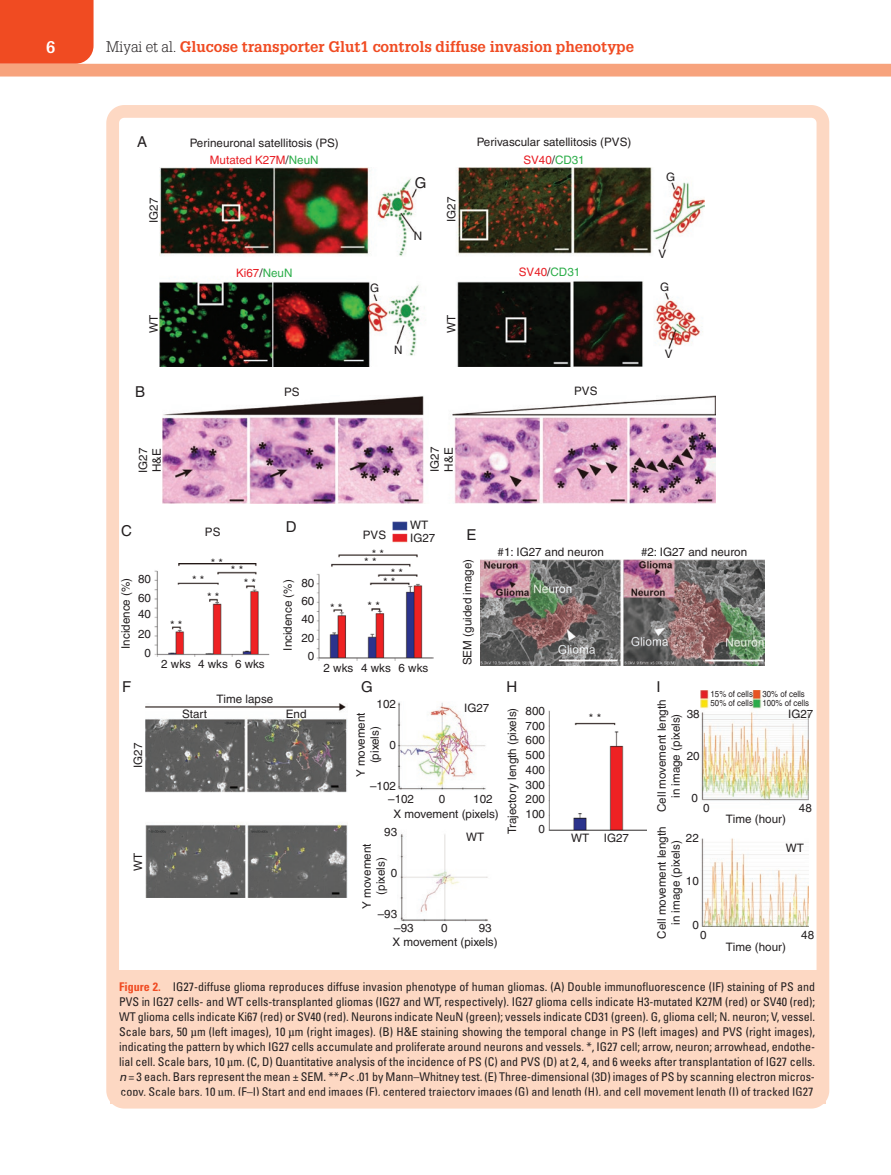
<style>
.page{position:relative;width:891px;height:1175px;background:#fff}
.page>*{position:absolute;margin:0;border:0;box-sizing:border-box;transform-origin:0 0}
.t1{font:700 16.5px "Glypha LT Std";color:#fff}
.t2{font:700 15px "Glypha LT Std";color:#f04b22}
.t3{font:15px "Helvetica";color:#231f20}
.t4{font:condensed 12px/15px "Univers LT Std";color:#231f20;text-align:justify}
.t5{font:11.7px/14.7px "Helvetica";color:#231f20}
.t6{font:11.7px "Helvetica";color:#e81d24}
.t7{font:8.7px/9.8px "Helvetica";color:#231f20;scale:.9 1}
.s1{font-weight:300;color:#231f20}
.s2{color:#231f20}
.s3{color:#2cae4a}
.s4{font-weight:700;color:#f04b22}
.s5{font-family:"Gandhari Unicode";font-stretch:normal}
.s6{font-style:italic;font-stretch:normal}
</style>
<div class="page">
<div style="left:0;top:0;width:94px;height:64px;background:#f04b22"></div>
<div style="left:0;top:64px;width:891px;height:12px;background:#f7a37d"></div>
<div style="left:110px;top:969px;width:716px;height:134px;background:#fdd8c3"></div>
<img style="left:145px;top:703px;width:202px;height:194px">
<img style="left:397px;top:702px;width:91px;height:219px">
<img style="left:701px;top:690px;width:107px;height:236px">
<img style="left:480px;top:559px;width:285px;height:106px">
<img style="left:549px;top:710px;width:98px;height:120px">
<img style="left:317px;top:522px;width:116px;height:138px">
<img style="left:155px;top:563px;width:115px;height:93px">
<img style="left:162px;top:395px;width:553px;height:108px">
<img style="left:160px;top:167px;width:544px;height:200px">
<div style="left:106px;top:105px;width:723px;height:1003px;border:13px solid #fdd8c3;border-radius:12px"></div>
<h1 class="t1" style="left:46px;top:37px;width:11px">6</h1>
<p class="t2" style="left:106px;top:37px;width:529px"><span class="s1">Miyai et al.</span> Glucose transporter Glut1 controls diffuse invasion phenotype</p>
<p class="t3" style="left:137px;top:133px;width:12px">A</p>
<p class="t5" style="left:190px;top:135px;width:151px">Perineuronal satellitosis (PS)</p>
<p class="t5" style="left:477px;top:134px;width:156px">Perivascular satellitosis (PVS)</p>
<p class="t6" style="left:210px;top:153px;width:110px">Mutated K27M<span class="s2">/</span><span class="s3">NeuN</span></p>
<p class="t6" style="left:523px;top:153px;width:63px">SV40<span class="s2">/</span><span class="s3">CD31</span></p>
<p class="t3" style="left:415px;top:174px;width:13px">G</p>
<p class="t5" style="left:666px;top:169px;width:11px">G</p>
<p class="t5" style="left:146px;top:223px;width:27px;rotate:-90deg">IG27</p>
<p class="t5" style="left:444px;top:222px;width:27px;rotate:-90deg">IG27</p>
<p class="t5" style="left:414px;top:228px;width:10px">N</p>
<p class="t6" style="left:236px;top:266px;width:58px">Ki67<span class="s2">/</span><span class="s3">NeuN</span></p>
<p class="t6" style="left:519px;top:265px;width:63px">SV40<span class="s2">/</span><span class="s3">CD31</span></p>
<p class="t5" style="left:370px;top:280px;width:11px">G</p>
<p class="t5" style="left:146px;top:333px;width:20px;rotate:-90deg">WT</p>
<p class="t5" style="left:444px;top:333px;width:20px;rotate:-90deg">WT</p>
<p class="t5" style="left:394px;top:342px;width:10px">N</p>
<p class="t3" style="left:135px;top:382px;width:12px">B</p>
<p class="t5" style="left:284px;top:384px;width:17px">PS</p>
<p class="t5" style="left:574px;top:384px;width:25px">PVS</p>
<p class="t5" style="left:658px;top:246px;width:9px">V</p>
<p class="t5" style="left:660px;top:280px;width:11px">G</p>
<p class="t5" style="left:665px;top:347px;width:9px">V</p>
<p class="t5" style="left:136px;top:473px;width:27px;line-height:14px;rotate:-90deg">IG27<br>H&amp;E</p>
<p class="t5" style="left:428px;top:472px;width:27px;line-height:14px;rotate:-90deg">IG27<br>H&amp;E</p>
<p class="t3" style="left:121px;top:521px;width:12px">C</p>
<p class="t5" style="left:205px;top:524px;width:17px">PS</p>
<p class="t5" style="left:138px;top:570px;width:14px;line-height:18.5px">80<br>60</p>
<p class="t5" style="left:138px;top:603px;width:14px;line-height:20.2px">40<br>20</p>
<p class="t5" style="left:211px;top:555px;width:14px">* *</p>
<p class="t5" style="left:192px;top:573px;width:14px">* *</p>
<p class="t5" style="left:118px;top:649px;width:73px;rotate:-90deg">Incidence (%)</p>
<p class="t5" style="left:207px;top:590px;width:14px">* *</p>
<p class="t5" style="left:170px;top:617px;width:14px">* *</p>
<p class="t5" style="left:145px;top:645px;width:8px">0</p>
<p class="t5" style="left:231px;top:563px;width:14px">* *</p>
<p class="t5" style="left:244px;top:575px;width:14px">* *</p>
<p class="t3" style="left:122px;top:678px;width:11px">F</p>
<p class="t5" style="left:161px;top:656px;width:105px">2 wks 4 wks 6 wks</p>
<p class="t5" style="left:216px;top:691px;width:58px">Time lapse</p>
<p class="t3" style="left:286px;top:518px;width:12px">D</p>
<p class="t5" style="left:301px;top:573px;width:14px;line-height:18.3px;text-align:justify">80<br>60<br>40<br>20</p>
<p class="t5" style="left:280px;top:650px;width:73px;rotate:-90deg">Incidence (%)</p>
<p class="t5" style="left:308px;top:648px;width:8px">0</p>
<p class="t5" style="left:131px;top:768px;width:27px;rotate:-90deg">IG27</p>
<p class="t5" style="left:131px;top:871px;width:20px;rotate:-90deg">WT</p>
<p class="t5" style="left:182px;top:707px;width:27px">Start</p>
<p class="t5" style="left:286px;top:707px;width:22px">End</p>
<p class="t5" style="left:330px;top:601px;width:14px">* *</p>
<p class="t5" style="left:363px;top:527px;width:25px">PVS</p>
<p class="t5" style="left:410px;top:519px;width:27px;line-height:12.3px">WT<br>IG27</p>
<p class="t5" style="left:364px;top:549px;width:21px;line-height:8.4px;text-indent:8px">* * * *</p>
<p class="t5" style="left:383px;top:569px;width:21px;line-height:8.4px;text-indent:8px">* * * *</p>
<p class="t5" style="left:368px;top:598px;width:14px">* *</p>
<p class="t5" style="left:324px;top:660px;width:106px">2 wks 4 wks 6 wks</p>
<p class="t3" style="left:361px;top:678px;width:13px">G</p>
<p class="t3" style="left:467px;top:526px;width:12px">E</p>
<p class="t5" style="left:460px;top:665px;width:108px;rotate:-90deg">SEM (guided image)</p>
<p class="t5" style="left:498px;top:544px;width:108px">#1: IG27 and neuron</p>
<p class="t3" style="left:506px;top:678px;width:12px">H</p>
<p class="t5" style="left:377px;top:697px;width:21px">102</p>
<p class="t5" style="left:354px;top:777px;width:66px;line-height:14px;text-align:center;rotate:-90deg">Y movement (pixels)</p>
<p class="t5" style="left:390px;top:737px;width:8px">0</p>
<p class="t5" style="left:464px;top:700px;width:27px">IG27</p>
<p class="t5" style="left:370px;top:778px;width:27px">–102</p>
<p class="t5" style="left:384px;top:825px;width:14px">93</p>
<p class="t5" style="left:388px;top:791px;width:27px">–102</p>
<p class="t5" style="left:439px;top:791px;width:8px">0</p>
<p class="t5" style="left:394px;top:791px;width:107px;text-indent:80px">102<br>X movement (pixels)</p>
<p class="t5" style="left:466px;top:829px;width:20px">WT</p>
<p class="t5" style="left:360px;top:908px;width:66px;line-height:14px;text-align:center;rotate:-90deg">Y movement (pixels)</p>
<p class="t5" style="left:391px;top:865px;width:8px">0</p>
<p class="t5" style="left:394px;top:907px;width:21px;line-height:13.6px;text-indent:-16px">–93 –93</p>
<p class="t5" style="left:441px;top:920px;width:8px">0</p>
<p class="t5" style="left:479px;top:920px;width:14px">93</p>
<p class="t5" style="left:392px;top:934px;width:107px">X movement (pixels)</p>
<p class="t5" style="left:526px;top:703px;width:21px;text-align:justify">800<br>700<br>600<br>500<br>400<br>300<br>200</p>
<p class="t5" style="left:505px;top:833px;width:127px;rotate:-90deg">Trajectory length (pixels)</p>
<p class="t5" style="left:526px;top:806px;width:21px;text-align:right">100<br>0</p>
<p class="t5" style="left:589px;top:710px;width:14px">* *</p>
<p class="t5" style="left:571px;top:830px;width:20px">WT</p>
<p class="t5" style="left:604px;top:830px;width:27px">IG27</p>
<p class="t5" style="left:641px;top:544px;width:108px">#2: IG27 and neuron</p>
<p class="t3" style="left:657px;top:678px;width:6px">I</p>
<p class="t7" style="left:711px;top:688px;width:49px">15% of cells<br>50% of cells</p>
<p class="t7" style="left:762px;top:689px;width:53px;line-height:8.9px">30% of cells<br>100% of cells</p>
<p class="t5" style="left:788px;top:707px;width:27px">IG27</p>
<p class="t5" style="left:655px;top:812px;width:114px;line-height:14px;text-align:center;rotate:-90deg">Cell movement length in image (pixels)</p>
<p class="t5" style="left:655px;top:938px;width:114px;line-height:14px;text-align:center;rotate:-90deg">Cell movement length in image (pixels)</p>
<p class="t5" style="left:687px;top:706px;width:14px">38</p>
<p class="t5" style="left:687px;top:748px;width:14px">20</p>
<p class="t5" style="left:692px;top:791px;width:8px">0</p>
<p class="t5" style="left:686px;top:830px;width:14px">22</p>
<p class="t5" style="left:686px;top:873px;width:14px">10</p>
<p class="t5" style="left:692px;top:917px;width:8px">0</p>
<p class="t5" style="left:703px;top:800px;width:8px">0</p>
<p class="t5" style="left:799px;top:800px;width:14px">48</p>
<p class="t5" style="left:726px;top:811px;width:62px">Time (hour)</p>
<p class="t5" style="left:786px;top:840px;width:20px">WT</p>
<p class="t5" style="left:700px;top:927px;width:8px">0</p>
<p class="t5" style="left:801px;top:927px;width:14px">48</p>
<p class="t5" style="left:726px;top:939px;width:62px">Time (hour)</p>
<p class="t4" style="left:119px;top:978px;width:698px"><span class="s4">Figure 2.</span> IG27-diffuse glioma reproduces diffuse invasion phenotype of human gliomas. (A) Double immunofluorescence (IF) staining of PS and PVS in IG27 cells- and WT cells-transplanted gliomas (IG27 and WT, respectively). IG27 glioma cells indicate H3-mutated K27M (red) or SV40 (red); WT glioma cells indicate Ki67 (red) or SV40 (red). Neurons indicate NeuN (green); vessels indicate CD31 (green). G, glioma cell; N. neuron; V, vessel.<br>Scale bars, 50 <span class="s5">µ</span>m (left images), 10 <span class="s5">µ</span>m (right images). (B) H&amp;E staining showing the temporal change in PS (left images) and PVS (right images), indicating the pattern by which IG27 cells accumulate and proliferate around neurons and vessels. *, IG27 cell; arrow, neuron; arrowhead, endothe&shy;lial cell. Scale bars, 10 <span class="s5">µ</span>m. (C, D) Quantitative analysis of the incidence of PS (C) and PVS (D) at 2, 4, and 6 weeks after transplantation of IG27 cells. <span class="s6">n</span> = 3 each. Bars represent the mean ± SEM. **<span class="s6">P</span> &lt; .01 by Mann–Whitney test. (E) Three-dimensional (3D) images of PS by scanning electron micros&shy;copy. Scale bars, 10 <span class="s5">µ</span>m. (F–I) Start and end images (F), centered trajectory images (G) and length (H), and cell movement length (I) of tracked IG27</p>
</div>
